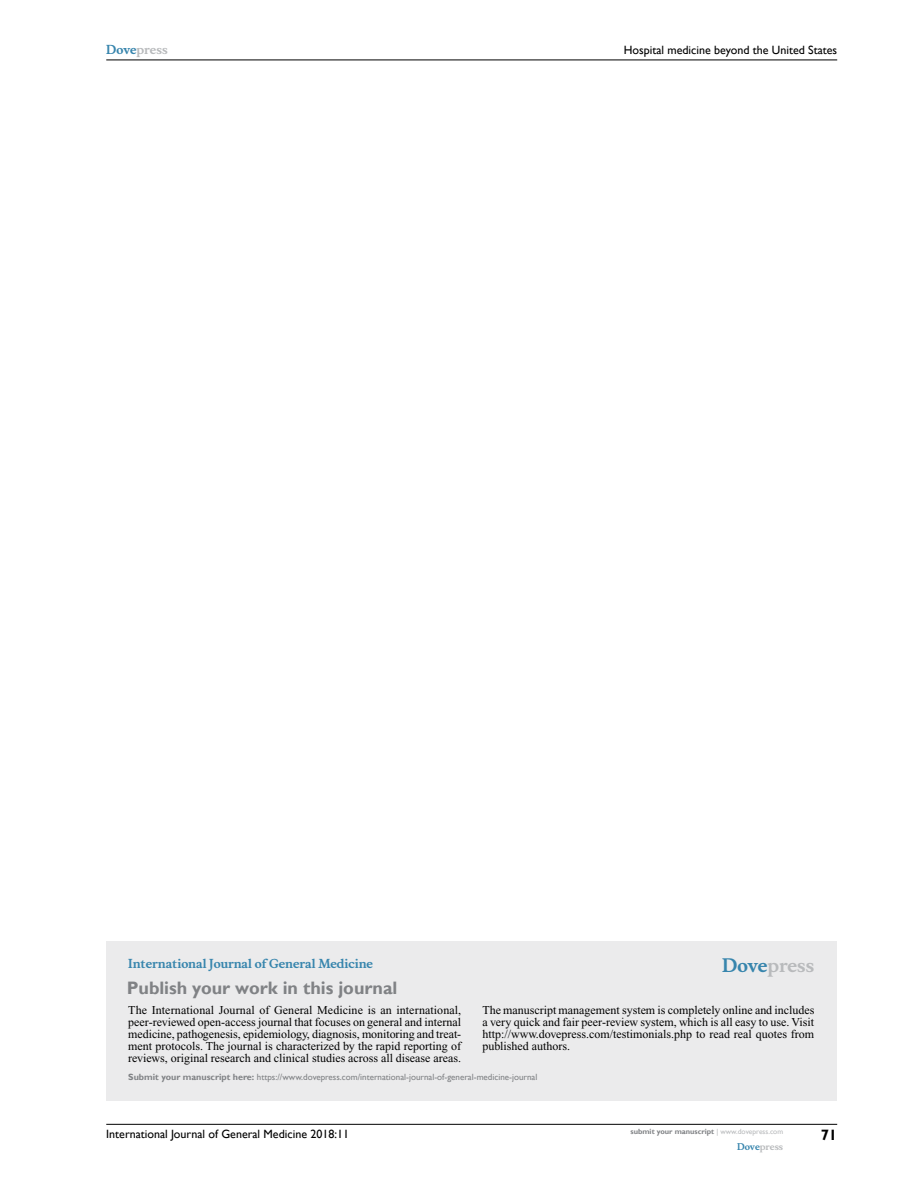
<style>
.page{position:relative;width:918px;height:1188px;background:#fff}
.page>*{position:absolute;margin:0;border:0;box-sizing:border-box;transform-origin:0 0}
.t1{font:700 18px "Gill Sans";color:#808285}
.t2{font:700 18px "Musee";color:#b8babc}
.t3{font:700 15px "Gill Sans";color:#000}
.t4{font:12px/12px "Times New Roman";color:#000;text-align:justify}
.t5{font:12px "Gill Sans";color:#000}
.t6{font:700 12px "Musee";color:#3785ad}
.t7{font:700 12px "Musee";color:#b8babc}
.t8{font:9px "Gill Sans";color:#808285}
.t9{font:700 9px "Musee";color:#b8babc}
.t10{font:700 7.5px "Gill Sans";color:#808285}
.s1{color:#3785ad}
.s2{font-weight:700}
.s3{font-weight:400;color:#b8babc}
</style>
<div class="page">
<div style="left:106px;top:941px;width:731px;height:159px;background:#ebebec"></div>
<hr style="left:106px;top:1124px;width:731px;height:1px;background:#000">
<hr style="left:106px;top:60px;width:731px;height:1px;background:#000">
<p class="t7" style="left:106px;top:43px;width:63px"><span class="s1">Dove</span>press</p>
<p class="t5" style="left:624px;top:43px;width:215px">Hospital medicine beyond the United States</p>
<p class="t6" style="left:128px;top:956px;width:246px">International Journal of General Medicine</p>
<h1 class="t1" style="left:127px;top:977px;width:272px">Publish your work in this journal</h1>
<h1 class="t2" style="left:722px;top:955px;width:94px"><span class="s1">Dove</span>press</h1>
<p class="t4" style="left:128px;top:1004px;width:335px">The International Journal of General Medicine is an international, peer-reviewed open-access journal that focuses on general and internal medicine, pathogenesis, epidemiology, diagnosis, monitoring and treat&shy;ment protocols. The journal is characterized by the rapid reporting of reviews, original research and clinical studies across all disease areas.</p>
<p class="t4" style="left:482px;top:1004px;width:334px">The manuscript management system is completely online and includes a very quick and fair peer-review system, which is all easy to use. Visit http://www.dovepress.com/testimonials.php to read real quotes from published authors.</p>
<p class="t8" style="left:128px;top:1072px;width:411px"><span class="s2">Submit your manuscript here:</span> https://www.dovepress.com/international-journal-of-general-medicine-journal</p>
<p class="t5" style="left:106px;top:1127px;width:244px">International Journal of General Medicine 2018:11</p>
<p class="t10" style="left:631px;top:1127px;width:154px">submit your manuscript <span class="s3">| www.dovepress.com</span></p>
<p class="t9" style="left:737px;top:1141px;width:48px"><span class="s1">Dove</span>press</p>
<p class="t3" style="left:821px;top:1126px;width:18px">71</p>
</div>
